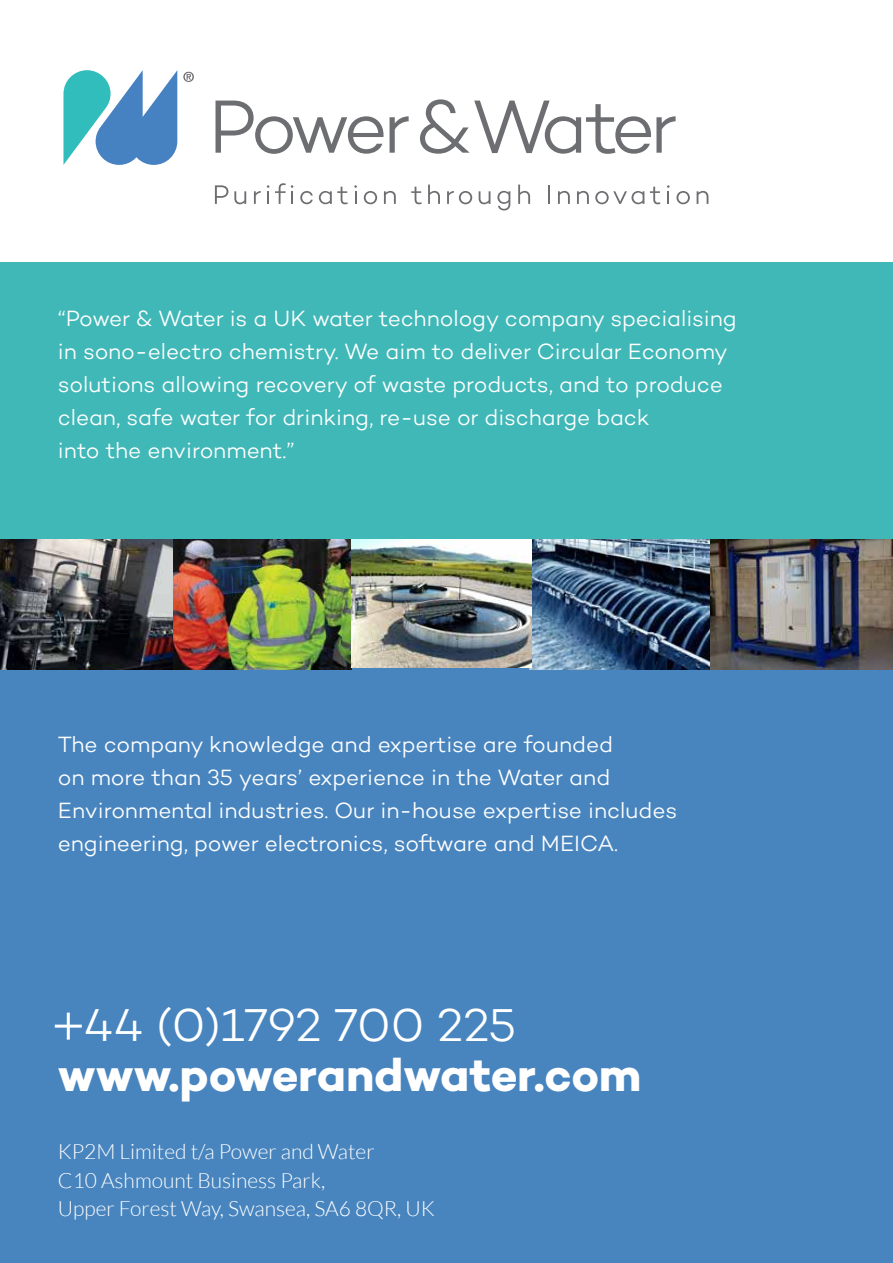
<style>
.page{position:relative;width:893px;height:1263px;background:#fff}
.page>*{position:absolute;margin:0;border:0;box-sizing:border-box;transform-origin:0 0}
.t1{font:46.95px "Campton Bold DEMO";letter-spacing:-.005em;color:#fff}
.t2{font:46.95px "Campton Light DEMO";letter-spacing:-.005em;color:#fff}
.t3{font:22.5px/33px "Campton Light DEMO";letter-spacing:-.005em;color:#fff}
.t4{font:300 21px/28.5px "Lato";color:#fff}
</style>
<div class="page">
<div style="left:0;top:659px;width:893px;height:604px;background:#4885bf"></div>
<img style="left:709px;top:538px;width:184px;height:131px">
<img style="left:531px;top:538px;width:178px;height:131px">
<img style="left:0;top:538px;width:531px;height:131px">
<div style="left:0;top:262px;width:893px;height:276px;background:#40b8b7"></div>
<svg style="left:63px;top:70px;width:114px;height:95px"></svg>
<svg style="left:215px;top:101px;width:168px;height:53px"></svg>
<svg style="left:390px;top:116px;width:19px;height:37px"></svg>
<svg style="left:420px;top:99px;width:256px;height:55px"></svg>
<svg style="left:215px;top:185px;width:13px;height:19px"></svg>
<svg style="left:234px;top:191px;width:12px;height:13px"></svg>
<svg style="left:254px;top:191px;width:7px;height:13px"></svg>
<svg style="left:267px;top:185px;width:2px;height:19px"></svg>
<svg style="left:275px;top:183px;width:18px;height:21px"></svg>
<svg style="left:300px;top:191px;width:13px;height:13px"></svg>
<svg style="left:319px;top:187px;width:29px;height:17px"></svg>
<svg style="left:354px;top:185px;width:3px;height:19px"></svg>
<svg style="left:364px;top:191px;width:13px;height:13px"></svg>
<svg style="left:384px;top:191px;width:12px;height:13px"></svg>
<svg style="left:411px;top:187px;width:11px;height:17px"></svg>
<svg style="left:428px;top:185px;width:12px;height:19px"></svg>
<svg style="left:447px;top:191px;width:25px;height:13px"></svg>
<svg style="left:479px;top:191px;width:11px;height:13px"></svg>
<svg style="left:497px;top:191px;width:13px;height:19px"></svg>
<svg style="left:518px;top:185px;width:12px;height:19px"></svg>
<svg style="left:548px;top:185px;width:2px;height:19px"></svg>
<svg style="left:558px;top:191px;width:12px;height:13px"></svg>
<svg style="left:577px;top:191px;width:12px;height:13px"></svg>
<svg style="left:595px;top:191px;width:49px;height:13px"></svg>
<svg style="left:650px;top:187px;width:10px;height:17px"></svg>
<svg style="left:667px;top:185px;width:3px;height:19px"></svg>
<svg style="left:676px;top:191px;width:14px;height:13px"></svg>
<svg style="left:697px;top:191px;width:11px;height:13px"></svg>
<svg style="left:183px;top:72px;width:11px;height:10px"></svg>
<hr style="left:55px;top:1025px;width:27px;height:3px;background:#fff">
<hr style="left:67px;top:1013px;width:3px;height:27px;background:#fff">
<p class="t3" style="left:58px;top:303px;width:680px">“Power &amp; Water is a UK water technology company specialising in sono-electro chemistry. We aim to deliver Circular Economy solutions allowing recovery of waste products, and to produce clean, safe water for drinking, re-use or discharge back<br>into the environment.”</p>
<p class="t3" style="left:58px;top:729px;width:621px">The company knowledge and expertise are founded<br>on more than 35 years’ experience in the Water and Environmental industries. Our in-house expertise includes engineering, power electronics, software and MEICA.</p>
<h1 class="t2" style="left:83px;top:1000px;width:434px">44 (0)1792 700 225</h1>
<h1 class="t1" style="left:58px;top:1048px;width:585px">www.powerandwater.com</h1>
<p class="t4" style="left:58px;top:1137px;width:378px">KP2M Limited t/a Power and Water<br>C10 Ashmount Business Park,<br>Upper Forest Way, Swansea, SA6 8QR, UK</p>
</div>
